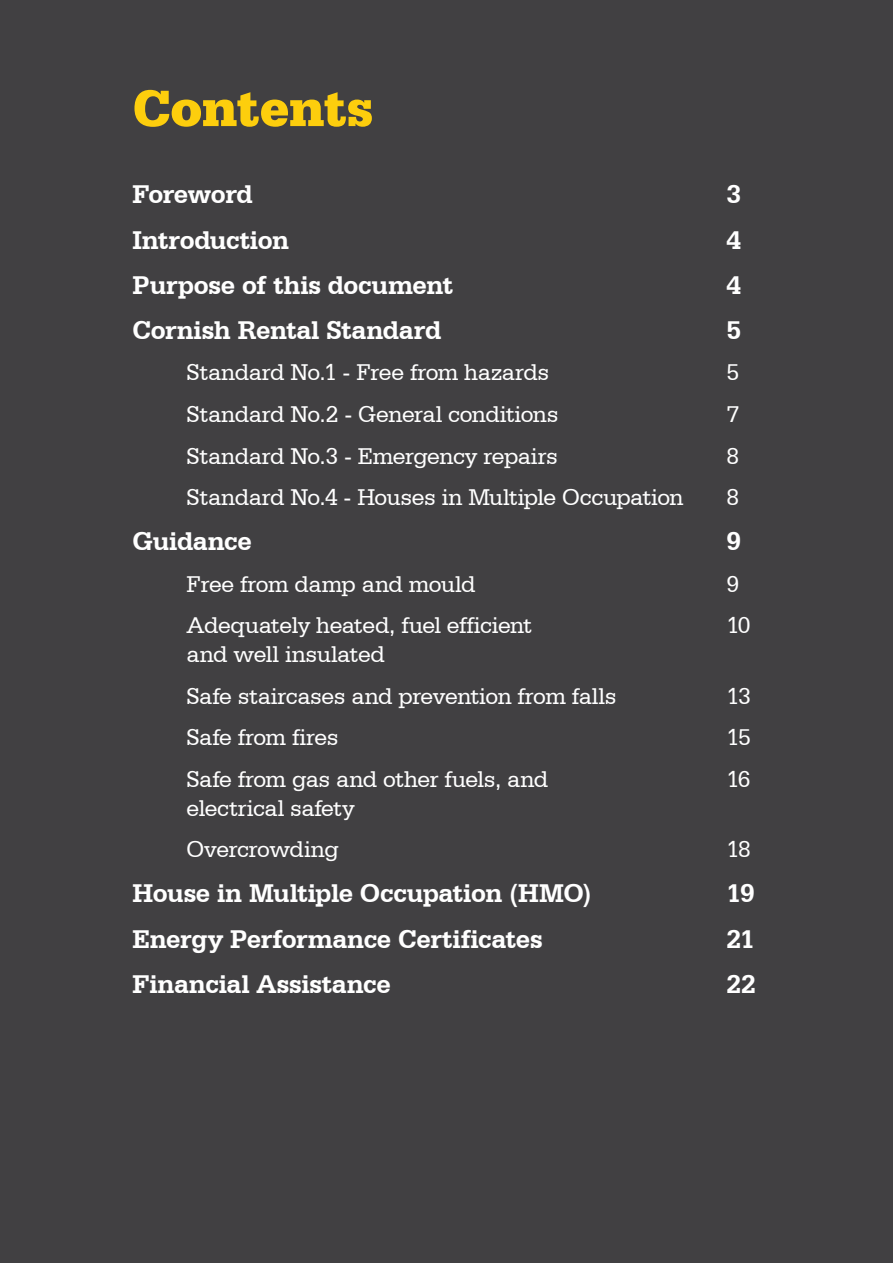
<style>
.page{position:relative;width:893px;height:1263px;background:#414042}
.page>*{position:absolute;margin:0;border:0;box-sizing:border-box;transform-origin:0 0}
.t1{font:900 54px "Serifa BT";letter-spacing:-.02em;color:#fdce0d}
.t2{font:700 27px "Serifa BT";letter-spacing:-.01em;color:#fff}
.t3{font:24px/41.5px "Serifa BT";letter-spacing:-.02em;color:#fff}
</style>
<div class="page">
<h1 class="t1" style="left:133px;top:74px;width:242px">Contents</h1>
<p class="t2" style="left:133px;top:178px;width:122px">Foreword</p>
<p class="t2" style="left:727px;top:178px;width:16px">3</p>
<p class="t2" style="left:133px;top:223px;width:158px">Introduction</p>
<p class="t2" style="left:727px;top:223px;width:16px">4</p>
<p class="t2" style="left:133px;top:268px;width:322px">Purpose of this document</p>
<p class="t2" style="left:727px;top:268px;width:16px">4</p>
<p class="t2" style="left:133px;top:313px;width:310px">Cornish Rental Standard</p>
<p class="t2" style="left:727px;top:313px;width:16px">5</p>
<p class="t3" style="left:187px;top:351px;width:364px">Standard No.1 - Free from hazards</p>
<p class="t3" style="left:727px;top:351px;width:14px">5</p>
<p class="t3" style="left:187px;top:393px;width:374px">Standard No.2 - General conditions</p>
<p class="t3" style="left:727px;top:393px;width:14px">7</p>
<p class="t3" style="left:187px;top:434px;width:373px">Standard No.3 - Emergency repairs</p>
<p class="t3" style="left:727px;top:434px;width:14px">8</p>
<p class="t3" style="left:187px;top:476px;width:499px">Standard No.4 - Houses in Multiple Occupation</p>
<p class="t3" style="left:727px;top:476px;width:14px">8</p>
<p class="t2" style="left:133px;top:525px;width:121px">Guidance</p>
<p class="t2" style="left:727px;top:525px;width:16px">9</p>
<p class="t3" style="left:187px;top:563px;width:291px">Free from damp and mould</p>
<p class="t3" style="left:727px;top:563px;width:14px">9</p>
<p class="t3" style="left:187px;top:604px;width:347px">Adequately heated, fuel efficient</p>
<p class="t3" style="left:727px;top:604px;width:26px">10</p>
<p class="t3" style="left:187px;top:633px;width:432px">and well insulated<br>Safe staircases and prevention from falls</p>
<p class="t3" style="left:727px;top:675px;width:26px">13</p>
<p class="t3" style="left:187px;top:716px;width:153px">Safe from fires</p>
<p class="t3" style="left:727px;top:716px;width:26px">15</p>
<p class="t3" style="left:187px;top:758px;width:363px">Safe from gas and other fuels, and</p>
<p class="t3" style="left:727px;top:758px;width:25px">16</p>
<p class="t3" style="left:187px;top:787px;width:170px">electrical safety<br>Overcrowding</p>
<p class="t3" style="left:727px;top:828px;width:26px">18</p>
<p class="t2" style="left:133px;top:877px;width:461px">House in Multiple Occupation (HMO)</p>
<p class="t2" style="left:727px;top:877px;width:30px">19</p>
<p class="t2" style="left:133px;top:922px;width:412px">Energy Performance Certificates</p>
<p class="t2" style="left:727px;top:922px;width:30px">21</p>
<p class="t2" style="left:133px;top:967px;width:260px">Financial Assistance</p>
<p class="t2" style="left:727px;top:967px;width:31px">22</p>
</div>
